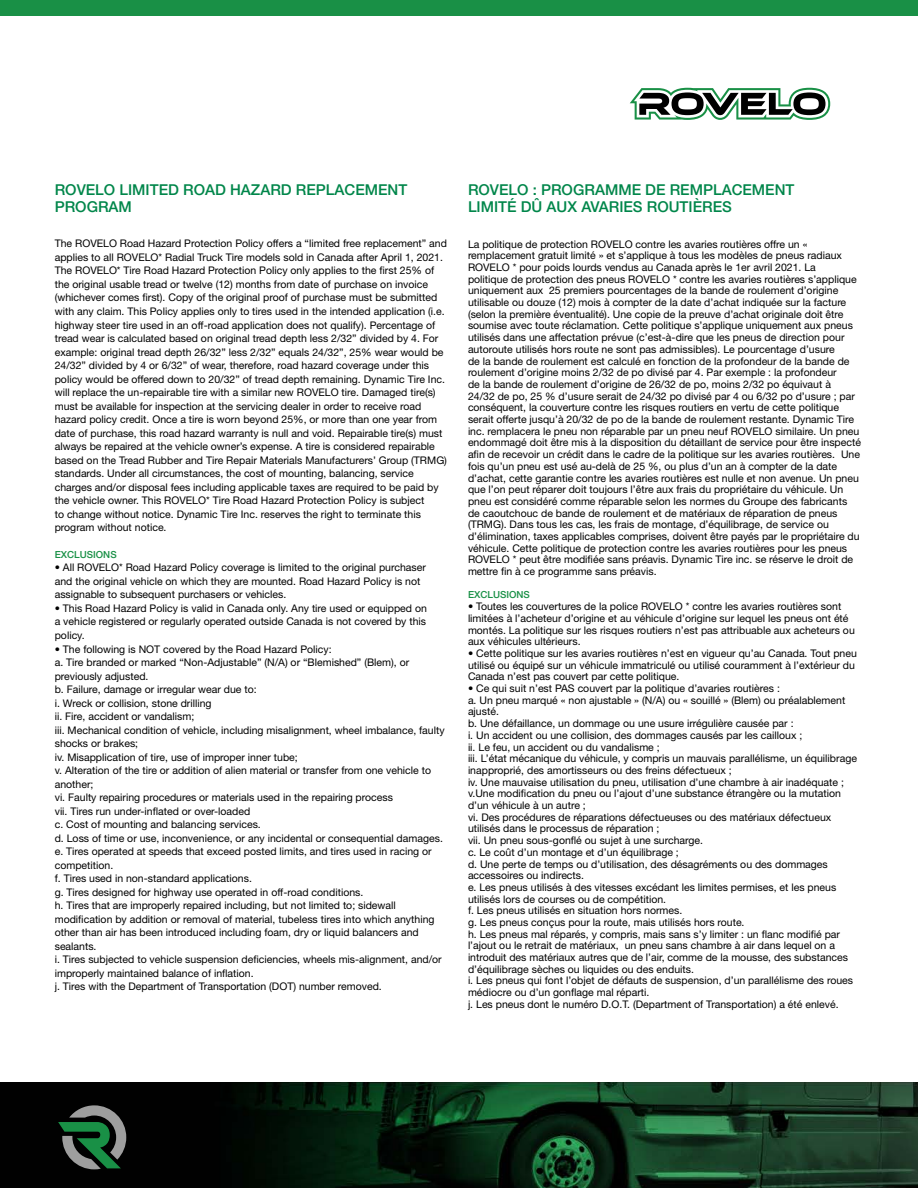
<style>
.page{position:relative;width:918px;height:1188px;background:#fff}
.page>*{position:absolute;margin:0;border:0;box-sizing:border-box;transform-origin:0 0}
.t1{font:500 15px/17.4px "Helvetica Neue LT Std";color:#00864a}
.t2{font:10.5px/11.7px "Helvetica Neue LT Std";color:#000}
.t3{font:500 9.75px "Helvetica Neue LT Std";color:#199046}
</style>
<div class="page">
<img style="left:0;top:1083px;width:917px;height:105px">
<svg style="left:630px;top:88px;width:200px;height:32px"></svg>
<div style="left:0;top:0;width:918px;height:16px;background:#199046"></div>
<svg style="left:58px;top:1105px;width:68px;height:64px;background:#35513f"></svg>
<h1 class="t1" style="left:55px;top:180px;width:354px">ROVELO LI MITED ROAD HAZARD REPLACEMENT<br>PROGRAM</h1>
<h1 class="t1" style="left:468px;top:180px;width:328px">ROVELO : PROGRAMME DE REMPLACEMENT<br>LI MITÉ DÛ AUX AVARIES ROUTIÈRES</h1>
<p class="t2" style="left:55px;top:237px;width:394px;line-height:13.5px">The ROVELO Road Hazard Protection Policy offers a “limited free replacement” and applies to all ROVELO* Radial Truck Tire models sold in Canada after April 1, 2021.<br>The ROVELO* Tire Road Hazard Protection Policy only applies to the first 25% of the original usable tread or twelve (12) months from date of purchase on invoice (whichever comes first). Copy of the original proof of purchase must be submitted with any claim. This Policy applies only to tires used in the intended application (i.e. highway steer tire used in an off-road application does not qualify). Percentage of tread wear is calculated based on original tread depth less 2/32” divided by 4. For example: original tread depth 26/32” less 2/32” equals 24/32”, 25% wear would be 24/32” divided by 4 or 6/32” of wear, therefore, road hazard coverage under this policy would be offered down to 20/32” of tread depth remaining. Dynamic Tire Inc. will replace the un-repairable tire with a similar new ROVELO tire. Damaged tire(s) must be available for inspection at the servicing dealer in order to receive road hazard policy credit. Once a tire is worn beyond 25%, or more than one year from date of purchase, this road hazard warranty is null and void. Repairable tire(s) must always be repaired at the vehicle owner’s expense. A tire is considered repairable based on the Tread Rubber and Tire Repair Materials Manufacturers’ Group (TRMG) standards. Under all circumstances, the cost of mounting, balancing, service charges and/or disposal fees including applicable taxes are required to be paid by the vehicle owner. This ROVELO* Tire Road Hazard Protection Policy is subject<br>to change without notice. Dynamic Tire Inc. reserves the right to terminate this program without notice.</p>
<p class="t3" style="left:55px;top:549px;width:63px">EXCLUSIONS</p>
<p class="t2" style="left:55px;top:561px;width:373px;line-height:13.5px">• All ROVELO* Road Hazard Policy coverage is limited to the original purchaser and the original vehicle on which they are mounted. Road Hazard Policy is not assignable to subsequent purchasers or vehicles.</p>
<p class="t2" style="left:55px;top:601px;width:374px;line-height:13.5px;text-align:justify">• This Road Hazard Policy is valid in Canada only. Any tire used or equipped on a vehicle registered or regularly operated outside Canada is not covered by this policy.</p>
<p class="t2" style="left:55px;top:642px;width:391px;line-height:13.5px">• The following is NOT covered by the Road Hazard Policy:<br>a. Tire branded or marked “Non-Adjustable” (N/A) or “Blemished” (Blem), or previously adjusted.<br>b. Failure, damage or irregular wear due to:<br>i. Wreck or collision, stone drilling<br>ii. Fire, accident or vandalism;<br>iii. Mechanical condition of vehicle, including misalignment, wheel imbalance, faulty shocks or brakes;<br>iv. Misapplication of tire, use of improper inner tube;<br>v. Alteration of the tire or addition of alien material or transfer from one vehicle to another;<br>vi. Faulty repairing procedures or materials used in the repairing process<br>vii. Tires run under-inflated or over-loaded<br>c. Cost of mounting and balancing services.<br>d. Loss of time or use, inconvenience, or any incidental or consequential damages. e. Tires operated at speeds that exceed posted limits, and tires used in racing or competition.<br>f. Tires used in non-standard applications.<br>g. Tires designed for highway use operated in off-road conditions.<br>h. Tires that are improperly repaired including, but not limited to; sidewall modification by addition or removal of material, tubeless tires into which anything other than air has been introduced including foam, dry or liquid balancers and sealants.<br>i. Tires subjected to vehicle suspension deficiencies, wheels mis-alignment, and/or improperly maintained balance of inflation.<br>j. Tires with the Department of Transportation (DOT) number removed.</p>
<p class="t2" style="left:468px;top:238px;width:395px">La politique de protection ROVELO contre les avaries routières offre un « remplacement gratuit limité » et s’applique à tous les modèles de pneus radiaux ROVELO * pour poids lourds vendus au Canada après le 1er avril 2021. La<br>politique de protection des pneus ROVELO * contre les avaries routières s’applique uniquement aux 25 premiers pourcentages de la bande de roulement d’origine utilisable ou douze (12) mois à compter de la date d’achat indiquée sur la facture (selon la première éventualité). Une copie de la preuve d’achat originale doit être soumise avec toute réclamation. Cette politique s’applique uniquement aux pneus utilisés dans une affectation prévue (c’est-à-dire que les pneus de direction pour autoroute utilisés hors route ne sont pas admissibles). Le pourcentage d’usure<br>de la bande de roulement est calculé en fonction de la profondeur de la bande de roulement d’origine moins 2/32 de po divisé par 4. Par exemple : la profondeur<br>de la bande de roulement d’origine de 26/32 de po, moins 2/32 po équivaut à<br>24/32 de po, 25 % d’usure serait de 24/32 po divisé par 4 ou 6/32 po d’usure ; par conséquent, la couverture contre les risques routiers en vertu de cette politique serait offerte jusqu’à 20/32 de po de la bande de roulement restante. Dynamic Tire inc. remplacera le pneu non réparable par un pneu neuf ROVELO similaire. Un pneu endommagé doit être mis à la disposition du détaillant de service pour être inspecté afin de recevoir un crédit dans le cadre de la politique sur les avaries routières. Une fois qu’un pneu est usé au-delà de 25 %, ou plus d’un an à compter de la date d’achat, cette garantie contre les avaries routières est nulle et non avenue. Un pneu que l’on peut réparer doit toujours l’être aux frais du propriétaire du véhicule. Un pneu est considéré comme réparable selon les normes du Groupe des fabricants de caoutchouc de bande de roulement et de matériaux de réparation de pneus (TRMG). Dans tous les cas, les frais de montage, d’équilibrage, de service ou d’élimination, taxes applicables comprises, doivent être payés par le propriétaire du véhicule. Cette politique de protection contre les avaries routières pour les pneus ROVELO * peut être modifiée sans préavis. Dynamic Tire inc. se réserve le droit de mettre fin à ce programme sans préavis.</p>
<p class="t3" style="left:468px;top:589px;width:63px">EXCLUSIONS</p>
<p class="t2" style="left:468px;top:600px;width:388px">• Toutes les couvertures de la police ROVELO * contre les avaries routières sont limitées à l’acheteur d’origine et au véhicule d’origine sur lequel les pneus ont été montés. La politique sur les risques routiers n’est pas attribuable aux acheteurs ou aux véhicules ultérieurs.</p>
<p class="t2" style="left:468px;top:647px;width:390px">• Cette politique sur les avaries routières n’est en vigueur qu’au Canada. Tout pneu utilisé ou équipé sur un véhicule immatriculé ou utilisé couramment à l’extérieur du<br>Canada n’est pas couvert par cette politique.</p>
<p class="t2" style="left:468px;top:682px;width:391px">• Ce qui suit n’est PAS couvert par la politique d’avaries routières :<br>a. Un pneu marqué « non ajustable » (N/A) ou « souillé » (Blem) ou préalablement ajusté.<br>b. Une défaillance, un dommage ou une usure irrégulière causée par :<br>i. Un accident ou une collision, des dommages causés par les cailloux ;<br>ii. Le feu, un accident ou du vandalisme ;<br>iii. L’état mécanique du véhicule, y compris un mauvais parallélisme, un équilibrage inapproprié, des amortisseurs ou des freins défectueux ;<br>iv. Une mauvaise utilisation du pneu, utilisation d’une chambre à air inadéquate ; v.Une modification du pneu ou l’ajout d’une substance étrangère ou la mutation d’un véhicule à un autre ;<br>vi. Des procédures de réparations défectueuses ou des matériaux défectueux utilisés dans le processus de réparation ;<br>vii. Un pneu sous-gonflé ou sujet à une surcharge.<br>c. Le coût d’un montage et d’un équilibrage ;<br>d. Une perte de temps ou d’utilisation, des désagréments ou des dommages accessoires ou indirects.<br>e. Les pneus utilisés à des vitesses excédant les limites permises, et les pneus utilisés lors de courses ou de compétition.<br>f. Les pneus utilisés en situation hors normes.<br>g. Les pneus conçus pour la route, mais utilisés hors route.<br>h. Les pneus mal réparés, y compris, mais sans s’y limiter : un flanc modifié par l’ajout ou le retrait de matériaux, un pneu sans chambre à air dans lequel on a introduit des matériaux autres que de l’air, comme de la mousse, des substances d’équilibrage sèches ou liquides ou des enduits.<br>i. Les pneus qui font l’objet de défauts de suspension, d’un parallélisme des roues médiocre ou d’un gonflage mal réparti.<br>j. Les pneus dont le numéro D.O.T. (Department of Transportation) a été enlevé.</p>
</div>
